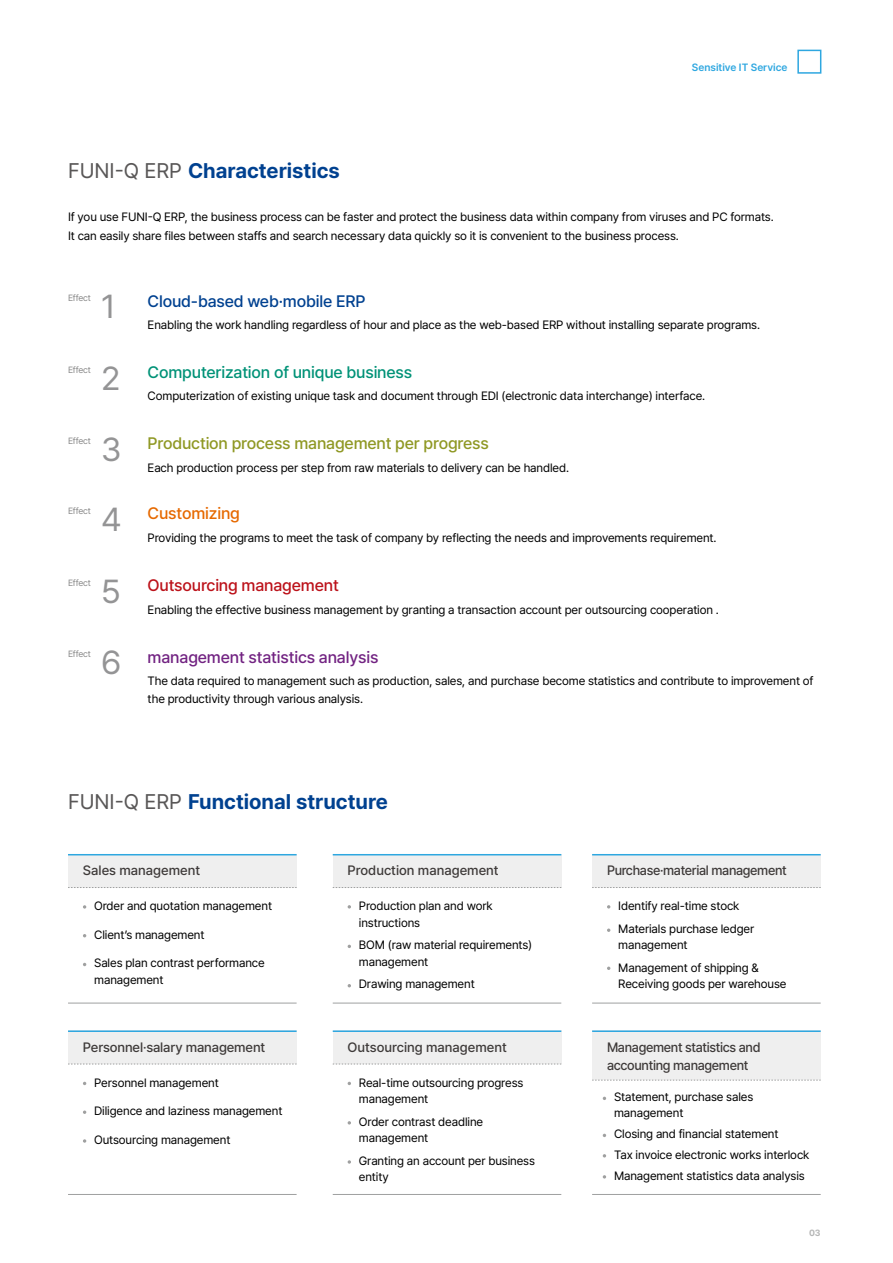
<style>
.page{position:relative;width:893px;height:1263px;background:#fff}
.page>*{position:absolute;margin:0;border:0;box-sizing:border-box;transform-origin:0 0}
.t1{font:33px/71.1px "Pretendard";color:#949495}
.t2{font:700 21px "Pretendard";color:#004190}
.t3{font:500 16.5px "Pretendard";letter-spacing:-.01em;color:#8f9824}
.t4{font:500 16.5px "Pretendard";letter-spacing:-.01em;color:#009277}
.t5{font:500 16.5px "Pretendard";letter-spacing:-.01em;color:#722382}
.t6{font:500 16.5px "Pretendard";letter-spacing:-.01em;color:#004190}
.t7{font:500 16.5px "Pretendard";letter-spacing:-.01em;color:#bc121a}
.t8{font:500 16.5px "Pretendard";letter-spacing:-.01em;color:#e66900}
.t9{font:500 13.5px/18px "Pretendard";letter-spacing:-.01em;color:#3e3a39}
.t10{font:12px/16.5px "Pretendard";letter-spacing:-.01em;color:#000}
.t11{font:600 10.5px "Pretendard";color:#2ea7e0}
.t12{font:9px "Pretendard";letter-spacing:-.02em;color:#898989}
.t13{font:700 9px "Pretendard";color:#b5b6b6}
.s1{font-weight:400;color:#595757}
</style>
<div class="page">
<div style="left:797px;top:50px;width:24px;height:24px;border:2px solid #2ea7e0"></div>
<div style="left:333px;top:854px;width:228px;height:34px;background:#efefef"></div>
<div style="left:333px;top:1030px;width:228px;height:34px;background:#efefef"></div>
<hr style="left:333px;top:854px;width:228px;height:1px;background:#2ea7e0">
<hr style="left:333px;top:1030px;width:228px;height:2px;background:#2ea7e0">
<svg style="left:333px;top:887px;width:228px;height:1px"></svg>
<svg style="left:333px;top:1064px;width:228px;height:1px"></svg>
<hr style="left:333px;top:1003px;width:228px;height:1px;background:#9fa0a0">
<hr style="left:333px;top:1194px;width:228px;height:1px;background:#9fa0a0">
<div style="left:592px;top:854px;width:229px;height:34px;background:#efefef"></div>
<div style="left:592px;top:1030px;width:229px;height:50px;background:#efefef"></div>
<hr style="left:592px;top:854px;width:229px;height:1px;background:#2ea7e0">
<hr style="left:592px;top:1030px;width:229px;height:2px;background:#2ea7e0">
<svg style="left:592px;top:887px;width:229px;height:1px"></svg>
<svg style="left:592px;top:1080px;width:229px;height:1px"></svg>
<hr style="left:592px;top:1003px;width:229px;height:1px;background:#9fa0a0">
<hr style="left:592px;top:1194px;width:229px;height:1px;background:#9fa0a0">
<div style="left:68px;top:854px;width:229px;height:34px;background:#efefef"></div>
<div style="left:68px;top:1030px;width:229px;height:34px;background:#efefef"></div>
<hr style="left:68px;top:854px;width:229px;height:1px;background:#2ea7e0">
<hr style="left:68px;top:1030px;width:229px;height:2px;background:#2ea7e0">
<svg style="left:68px;top:887px;width:229px;height:1px"></svg>
<svg style="left:68px;top:1064px;width:229px;height:1px"></svg>
<hr style="left:68px;top:1003px;width:229px;height:1px;background:#9fa0a0">
<hr style="left:68px;top:1194px;width:229px;height:1px;background:#9fa0a0">
<svg style="left:83px;top:905px;width:3px;height:4px"></svg>
<svg style="left:83px;top:1139px;width:3px;height:4px"></svg>
<svg style="left:348px;top:1160px;width:3px;height:4px"></svg>
<p class="t11" style="left:692px;top:60px;width:97px">Sensitive IT Service</p>
<h2 class="t2" style="left:68px;top:155px;width:273px"><span class="s1">FUNI-Q ERP</span> Characteristics</h2>
<p class="t10" style="left:68px;top:206px;width:707px;line-height:19.5px">If you use FUNI-Q ERP, the business process can be faster and protect the business data within company from viruses and PC formats.<br>It can easily share files between staffs and search necessary data quickly so it is convenient to the business process.</p>
<p class="t12" style="left:68px;top:292px;width:24px">Effect</p>
<p class="t12" style="left:68px;top:363px;width:24px">Effect</p>
<p class="t12" style="left:68px;top:434px;width:24px">Effect</p>
<p class="t12" style="left:68px;top:504px;width:24px">Effect</p>
<p class="t12" style="left:68px;top:576px;width:24px">Effect</p>
<p class="t12" style="left:68px;top:648px;width:24px">Effect</p>
<h1 class="t1" style="left:101px;top:271px;width:22px">1<br>2<br>3<br>4<br>5<br>6</h1>
<h3 class="t6" style="left:148px;top:289px;width:219px">Cloud-based web·mobile ERP</h3>
<p class="t10" style="left:148px;top:317px;width:614px">Enabling the work handling regardless of hour and place as the web-based ERP without installing separate programs.</p>
<h3 class="t4" style="left:148px;top:360px;width:266px">Computerization of unique business</h3>
<p class="t10" style="left:148px;top:388px;width:559px">Computerization of existing unique task and document through EDI (electronic data interchange) interface.</p>
<h3 class="t3" style="left:148px;top:431px;width:343px">Production process management per progress</h3>
<p class="t10" style="left:148px;top:459px;width:423px">Each production process per step from raw materials to delivery can be handled.</p>
<h3 class="t8" style="left:148px;top:502px;width:94px">Customizing</h3>
<p class="t10" style="left:148px;top:529px;width:570px">Providing the programs to meet the task of company by reflecting the needs and improvements requirement.</p>
<h3 class="t7" style="left:148px;top:574px;width:193px">Outsourcing management</h3>
<p class="t10" style="left:148px;top:601px;width:573px">Enabling the effective business management by granting a transaction account per outsourcing cooperation .</p>
<h3 class="t5" style="left:148px;top:645px;width:232px">management statistics analysis</h3>
<p class="t10" style="left:148px;top:671px;width:667px;line-height:18px">The data required to management such as production, sales, and purchase become statistics and contribute to improvement of the productivity through various analysis.</p>
<h2 class="t2" style="left:68px;top:786px;width:321px"><span class="s1">FUNI-Q ERP</span> Functional structure</h2>
<p class="t9" style="left:83px;top:861px;width:119px">Sales management</p>
<p class="t9" style="left:348px;top:861px;width:153px">Production management</p>
<p class="t9" style="left:607px;top:861px;width:181px">Purchase·material management</p>
<p class="t10" style="left:94px;top:897px;width:179px">Order and quotation management</p>
<p class="t10" style="left:94px;top:926px;width:112px">Client’s management</p>
<p class="t10" style="left:94px;top:954px;width:172px">Sales plan contrast performance management</p>
<p class="t10" style="left:359px;top:897px;width:135px">Production plan and work instructions</p>
<p class="t10" style="left:359px;top:936px;width:175px">BOM (raw material requirements) management</p>
<p class="t10" style="left:359px;top:975px;width:117px">Drawing management</p>
<p class="t10" style="left:618px;top:894px;width:138px;line-height:22.5px">Identify real-time stock<br>Materials purchase ledger</p>
<p class="t10" style="left:618px;top:933px;width:142px;line-height:22.5px">management<br>Management of shipping &amp;</p>
<p class="t10" style="left:618px;top:975px;width:170px">Receiving goods per warehouse</p>
<p class="t9" style="left:83px;top:1037px;width:184px">Personnel·salary management</p>
<p class="t9" style="left:348px;top:1037px;width:161px">Outsourcing management</p>
<p class="t9" style="left:607px;top:1037px;width:155px">Management statistics and accounting management</p>
<p class="t10" style="left:94px;top:1074px;width:126px">Personnel management</p>
<p class="t10" style="left:94px;top:1102px;width:190px">Diligence and laziness management</p>
<p class="t10" style="left:94px;top:1131px;width:138px">Outsourcing management</p>
<p class="t10" style="left:359px;top:1074px;width:166px">Real-time outsourcing progress management</p>
<p class="t10" style="left:359px;top:1113px;width:126px">Order contrast deadline management</p>
<p class="t10" style="left:359px;top:1152px;width:178px">Granting an account per business entity</p>
<p class="t10" style="left:614px;top:1088px;width:141px">Statement, purchase sales management</p>
<p class="t10" style="left:614px;top:1123px;width:197px;line-height:21px">Closing and financial statement<br>Tax invoice electronic works interlock<br>Management statistics data analysis</p>
<p class="t13" style="left:809px;top:1226px;width:13px">03</p>
</div>
